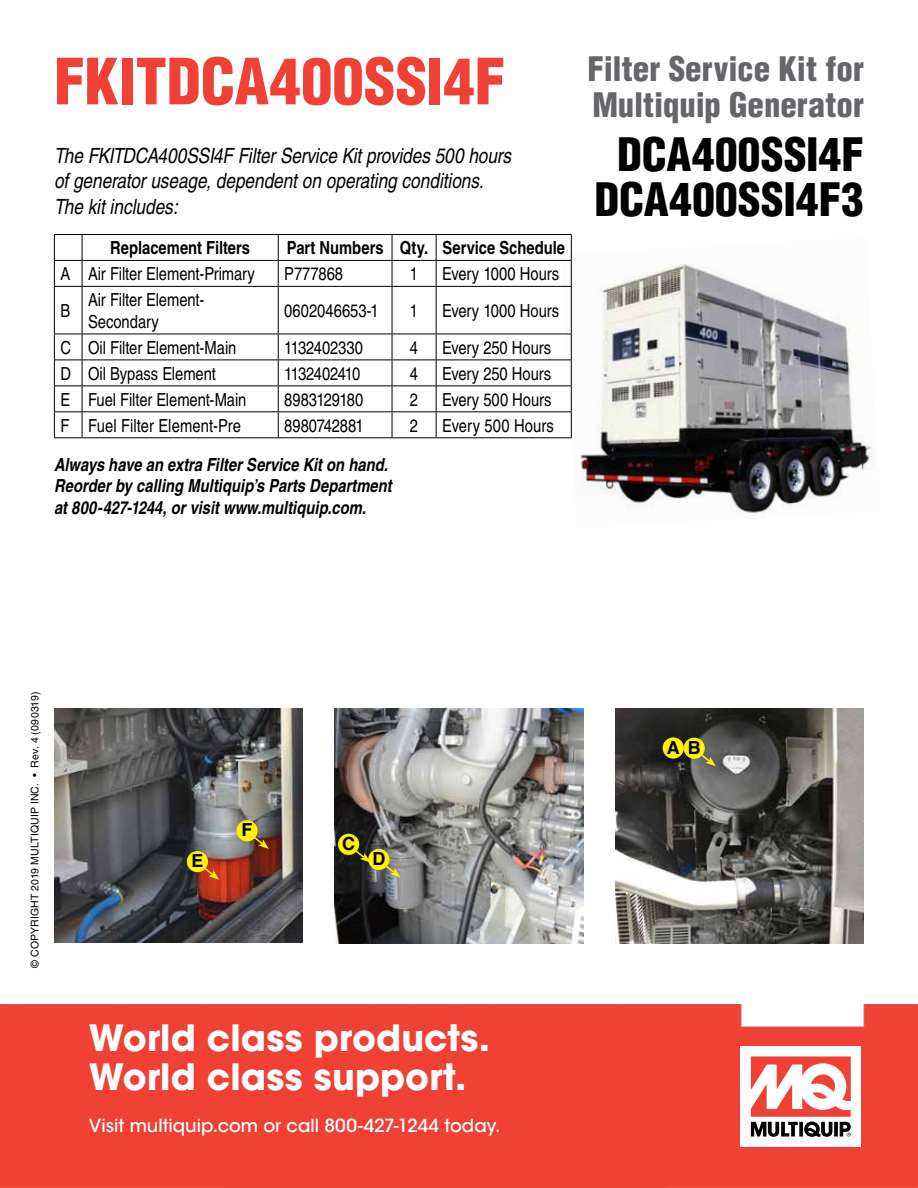
<style>
.page{position:relative;width:918px;height:1188px;background:#fff}
.page>*{position:absolute;margin:0;border:0;box-sizing:border-box;transform-origin:0 0}
.t1{font:900 condensed 62.1px "Helvetica";color:#ef4135}
.t2{font:900 condensed 45px/45px "Helvetica";letter-spacing:.005em;color:#000;text-align:center}
.t3{font:700 36px/39px "ITC Avant Garde Std";letter-spacing:.005em;color:#fff}
.t4{font:900 condensed 33px/36px "Helvetica";color:#656669}
.t5{font:italic condensed 21px/25.2px "Helvetica";letter-spacing:-.005em;color:#000}
.t6{font:condensed 18px/21.6px "Helvetica";letter-spacing:-.005em;color:#000}
.t7{font:italic 700 condensed 18px/21.6px "Helvetica";color:#000}
.t8{font:700 condensed 18px "Helvetica";color:#000}
.t9{font:500 18px "ITC Avant Garde Std";color:#fff}
.t10{font:condensed 18px "Helvetica";letter-spacing:-.035em;color:#000}
.t11{font:700 18px "Helvetica";color:#000}
.t12{font:10.5px "Helvetica";letter-spacing:.015em;color:#000}
</style>
<div class="page">
<img style="left:561px;top:237px;width:313px;height:282px">
<div style="left:0;top:1004px;width:918px;height:184px;background:#ef4135"></div>
<div style="left:741px;top:1046px;width:120px;height:101px;background:#fff"></div>
<svg style="left:751px;top:1056px;width:100px;height:81px"></svg>
<hr style="left:82px;top:234px;width:196px;height:1px;background:#000">
<hr style="left:278px;top:234px;width:114px;height:1px;background:#000">
<hr style="left:392px;top:234px;width:44px;height:1px;background:#000">
<hr style="left:436px;top:234px;width:136px;height:1px;background:#000">
<hr style="left:82px;top:260px;width:196px;height:1px;background:#000">
<hr style="left:278px;top:260px;width:114px;height:1px;background:#000">
<svg style="left:278px;top:235px;width:1px;height:51px"></svg>
<hr style="left:392px;top:260px;width:44px;height:1px;background:#000">
<svg style="left:392px;top:235px;width:1px;height:51px"></svg>
<hr style="left:436px;top:260px;width:136px;height:1px;background:#000">
<svg style="left:436px;top:235px;width:1px;height:51px"></svg>
<svg style="left:571px;top:235px;width:1px;height:51px"></svg>
<svg style="left:54px;top:234px;width:29px;height:53px"></svg>
<hr style="left:54px;top:287px;width:1px;height:47px;background:#000">
<hr style="left:82px;top:286px;width:196px;height:1px;background:#000">
<hr style="left:82px;top:287px;width:1px;height:47px;background:#000">
<hr style="left:278px;top:286px;width:114px;height:1px;background:#000">
<hr style="left:278px;top:287px;width:1px;height:47px;background:#000">
<hr style="left:392px;top:286px;width:44px;height:1px;background:#000">
<hr style="left:392px;top:287px;width:1px;height:47px;background:#000">
<hr style="left:436px;top:286px;width:136px;height:1px;background:#000">
<hr style="left:436px;top:287px;width:1px;height:47px;background:#000">
<hr style="left:571px;top:287px;width:1px;height:47px;background:#000">
<hr style="left:82px;top:334px;width:196px;height:1px;background:#000">
<hr style="left:278px;top:334px;width:114px;height:1px;background:#000">
<hr style="left:392px;top:334px;width:44px;height:1px;background:#000">
<hr style="left:436px;top:334px;width:136px;height:1px;background:#000">
<hr style="left:82px;top:360px;width:196px;height:1px;background:#000">
<hr style="left:278px;top:360px;width:114px;height:1px;background:#000">
<hr style="left:392px;top:360px;width:44px;height:1px;background:#000">
<hr style="left:436px;top:360px;width:136px;height:1px;background:#000">
<hr style="left:82px;top:385px;width:196px;height:1px;background:#000">
<hr style="left:278px;top:385px;width:114px;height:1px;background:#000">
<hr style="left:392px;top:385px;width:44px;height:1px;background:#000">
<hr style="left:436px;top:385px;width:136px;height:1px;background:#000">
<hr style="left:82px;top:411px;width:196px;height:1px;background:#000">
<hr style="left:278px;top:411px;width:114px;height:1px;background:#000">
<svg style="left:278px;top:334px;width:1px;height:103px"></svg>
<hr style="left:392px;top:411px;width:44px;height:1px;background:#000">
<svg style="left:392px;top:334px;width:1px;height:103px"></svg>
<hr style="left:436px;top:411px;width:136px;height:1px;background:#000">
<svg style="left:436px;top:334px;width:1px;height:103px"></svg>
<svg style="left:571px;top:334px;width:1px;height:103px"></svg>
<svg style="left:54px;top:334px;width:29px;height:104px"></svg>
<hr style="left:82px;top:437px;width:196px;height:1px;background:#000">
<hr style="left:278px;top:437px;width:114px;height:1px;background:#000">
<hr style="left:392px;top:437px;width:44px;height:1px;background:#000">
<hr style="left:436px;top:437px;width:136px;height:1px;background:#000">
<img style="left:335px;top:708px;width:248px;height:236px">
<img style="left:616px;top:708px;width:248px;height:236px">
<img style="left:54px;top:708px;width:248px;height:235px">
<div style="left:368px;top:849px;width:21px;height:21px;background:#fff200;border-radius:50%"></div>
<svg style="left:383px;top:863px;width:18px;height:15px"></svg>
<div style="left:187px;top:851px;width:21px;height:21px;background:#fff200;border-radius:50%"></div>
<svg style="left:201px;top:865px;width:18px;height:15px"></svg>
<div style="left:237px;top:820px;width:21px;height:21px;background:#fff200;border-radius:50%"></div>
<svg style="left:251px;top:834px;width:18px;height:15px"></svg>
<div style="left:338px;top:834px;width:21px;height:21px;background:#fff200;border-radius:50%"></div>
<svg style="left:353px;top:848px;width:17px;height:14px"></svg>
<div style="left:684px;top:738px;width:21px;height:21px;background:#fff200;border-radius:50%"></div>
<div style="left:663px;top:737px;width:21px;height:22px;background:#fff200;border-radius:50%"></div>
<svg style="left:698px;top:752px;width:18px;height:14px"></svg>
<h1 class="t1" style="left:54px;top:43px;width:453px">FKITDCA400SSI4F</h1>
<p class="t5" style="left:54px;top:143px;width:458px">The FKITDCA400SSI4F Filter Service Kit provides 500 hours of generator useage, dependent on operating conditions.<br>The kit includes:</p>
<p class="t8" style="left:110px;top:237px;width:142px">Replacement Filters</p>
<p class="t8" style="left:287px;top:237px;width:280px">Part Numbers Qty. Service Schedule</p>
<p class="t6" style="left:60px;top:263px;width:196px">A Air Filter Element-Primary</p>
<p class="t6" style="left:284px;top:263px;width:60px">P777868</p>
<p class="t6" style="left:410px;top:263px;width:10px">1</p>
<p class="t6" style="left:442px;top:263px;width:118px">Every 1000 Hours</p>
<p class="t6" style="left:60px;top:300px;width:11px">B</p>
<p class="t6" style="left:88px;top:289px;width:118px">Air Filter Element-<br>Secondary</p>
<p class="t6" style="left:284px;top:300px;width:96px">0602046653-1</p>
<p class="t6" style="left:410px;top:300px;width:10px">1</p>
<p class="t6" style="left:442px;top:300px;width:118px">Every 1000 Hours</p>
<p class="t6" style="left:60px;top:337px;width:178px">C Oil Filter Element-Main</p>
<p class="t6" style="left:284px;top:337px;width:80px">1132402330</p>
<p class="t6" style="left:410px;top:337px;width:10px">4</p>
<p class="t6" style="left:442px;top:337px;width:110px">Every 250 Hours</p>
<p class="t6" style="left:60px;top:363px;width:157px">D Oil Bypass Element</p>
<p class="t10" style="left:284px;top:363px;width:78px">1132402410</p>
<p class="t6" style="left:410px;top:363px;width:10px">4</p>
<p class="t6" style="left:442px;top:363px;width:110px">Every 250 Hours</p>
<p class="t6" style="left:60px;top:389px;width:188px">E Fuel Filter Element-Main</p>
<p class="t6" style="left:284px;top:389px;width:81px">8983129180</p>
<p class="t6" style="left:410px;top:389px;width:10px">2</p>
<p class="t6" style="left:442px;top:389px;width:111px">Every 500 Hours</p>
<p class="t6" style="left:60px;top:415px;width:182px">F Fuel Filter Element-Pre</p>
<p class="t6" style="left:284px;top:415px;width:81px">8980742881</p>
<p class="t6" style="left:410px;top:415px;width:10px">2</p>
<p class="t6" style="left:442px;top:415px;width:113px">Every 500 Hours</p>
<p class="t7" style="left:54px;top:453px;width:339px">Always have an extra Filter Service Kit on hand.<br>Reorder by calling Multiquip’s Parts Department at 800-427-1244, or visit www.multiquip.com.</p>
<h3 class="t4" style="left:588px;top:50px;width:278px">Filter Service Kit for<br>Multiquip Generator</h3>
<h2 class="t2" style="left:594px;top:132px;width:271px">DCA400SSI4F<br>DCA400SSI4F3</h2>
<p class="t12" style="left:29px;top:968px;width:278px;rotate:-90deg">© COPYRIGHT 2019 MULTIQUIP INC. • Rev. 4 (090319)</p>
<p class="t11" style="left:242px;top:819px;width:12px">F</p>
<p class="t11" style="left:342px;top:833px;width:14px">C</p>
<p class="t11" style="left:191px;top:850px;width:14px">E</p>
<p class="t11" style="left:372px;top:848px;width:14px">D</p>
<h3 class="t3" style="left:89px;top:1018px;width:403px">World class products.<br>World class support.</h3>
<p class="t9" style="left:89px;top:1114px;width:413px">Visit multiquip.com or call 800-427-1244 today.</p>
<p class="t11" style="left:667px;top:736px;width:35px">A B</p>
</div>
